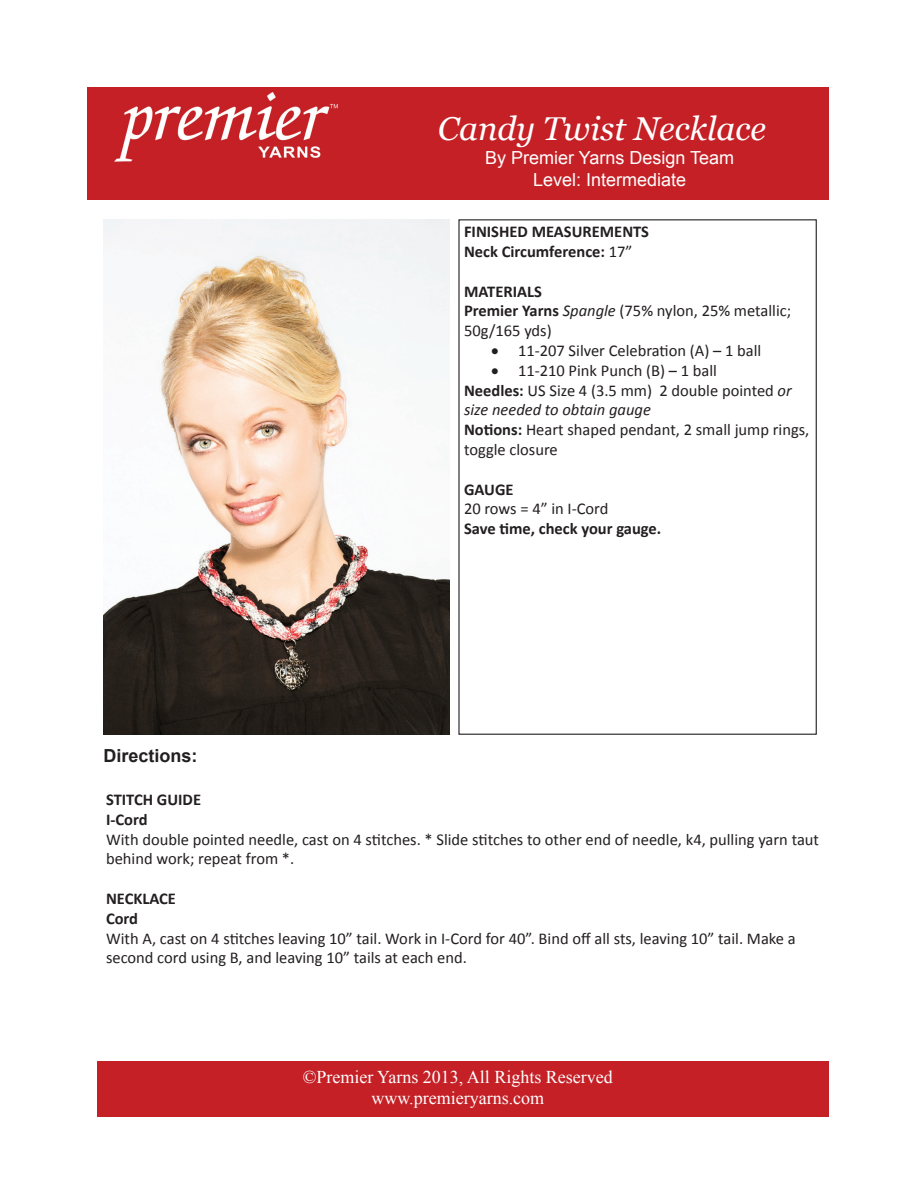
<style>
.page{position:relative;width:918px;height:1188px;background:#fff}
.page>*{position:absolute;margin:0;border:0;box-sizing:border-box;transform-origin:0 0}
.t1{font:italic 33px "Georgia";color:#fff}
.t2{font:18px/21.6px "Times New Roman";color:#fff;text-align:center}
.t3{font:18px/21.6px "Arial";color:#fff;text-align:center}
.t4{font:700 18px "Arial";color:#231f20}
.t5{font:16.5px/19.8px "Calibri";color:#231f20}
.t6{font:700 16.5px/19.8px "Calibri";color:#231f20}
.s1{font-weight:400}
.s2{font-weight:700}
.s3{font-style:italic}
</style>
<div class="page">
<div style="left:87px;top:87px;width:742px;height:113px;background:#c52026"></div>
<img style="left:114px;top:92px;width:224px;height:70px">
<img style="left:104px;top:219px;width:345px;height:516px">
<div style="left:97px;top:1061px;width:732px;height:56px;background:#c52026"></div>
<h1 class="t1" style="left:438px;top:108px;width:330px">Candy Twist Necklace</h1>
<p class="t3" style="left:485px;top:147px;width:251px">By Premier Yarns Design Team<br>Level: Intermediate</p>
<p class="t4" style="left:103px;top:743px;width:96px">Directions:</p>
<p class="t6" style="left:464px;top:222px;width:187px">FINISHED MEASUREMENTS<br>Neck Circumference: <span class="s1">17”</span></p>
<p class="t5" style="left:464px;top:281px;width:329px"><span class="s2">MATERIALS<br>Premier Yarns</span> <span class="s3">Spangle</span> (75% nylon, 25% metallic;<br>50g/165 yds)</p>
<p class="t5" style="left:491px;top:341px;width:272px">• 11-207 Silver Celebration (A) – 1 ball</p>
<p class="t5" style="left:464px;top:361px;width:347px;text-indent:27px">• 11-210 Pink Punch (B) – 1 ball<br><span class="s2">Needles:</span> US Size 4 (3.5 mm) 2 double pointed <span class="s3">or size needed to obtain gauge<br></span><span class="s2">Notions:</span> Heart shaped pendant, 2 small jump rings, toggle closure</p>
<p class="t6" style="left:464px;top:479px;width:51px">GAUGE</p>
<p class="t5" style="left:464px;top:499px;width:146px">20 rows = 4” in I-Cord</p>
<p class="t6" style="left:464px;top:519px;width:199px">Save time, check your gauge.</p>
<p class="t6" style="left:106px;top:790px;width:97px">STITCH GUIDE<br>I-Cord</p>
<p class="t5" style="left:106px;top:829px;width:715px">With double pointed needle, cast on 4 stitches. * Slide stitches to other end of needle, k4, pulling yarn taut behind work; repeat from *.</p>
<p class="t6" style="left:106px;top:889px;width:71px">NECKLACE<br>Cord</p>
<p class="t5" style="left:106px;top:928px;width:691px">With A, cast on 4 stitches leaving 10” tail. Work in I-Cord for 40”. Bind off all sts, leaving 10” tail. Make a second cord using B, and leaving 10” tails at each end.</p>
<p class="t2" style="left:303px;top:1065px;width:312px">©Premier Yarns 2013, All Rights Reserved www.premieryarns.com</p>
</div>
